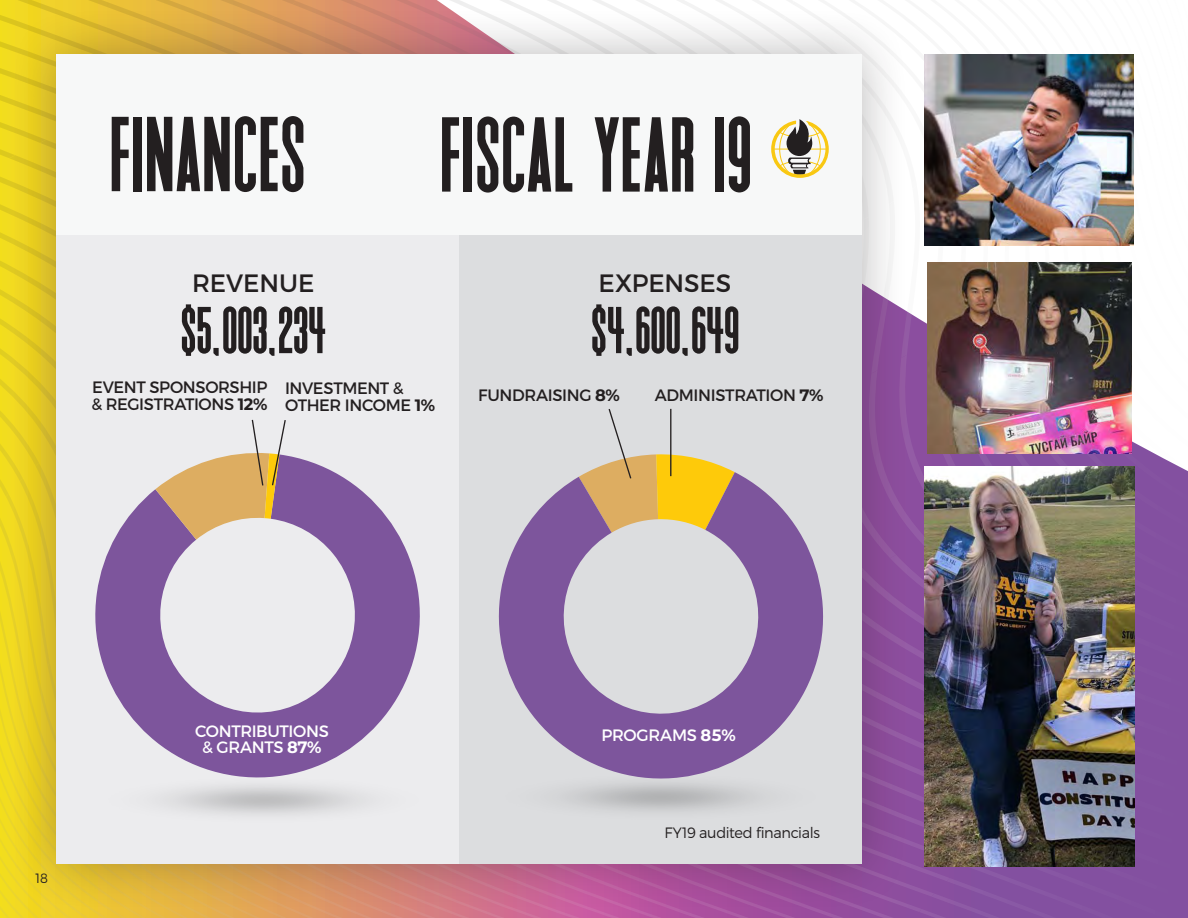
<style>
.page{position:relative;width:1188px;height:918px;background:#fff}
.page>*{position:absolute;margin:0;border:0;box-sizing:border-box;transform-origin:0 0}
.t1{font:106.05px "Forever Freedom Regular Font";letter-spacing:.025em;color:#231f20}
.t2{font:66px "Forever Freedom Regular Font";letter-spacing:.01em;color:#231f20}
.t3{font:25.05px "Montserrat";color:#231f20}
.t4{font:16.5px/16.5px "Montserrat";letter-spacing:-.02em;color:#231f20}
.t5{font:16.5px/16.5px "Montserrat";letter-spacing:-.02em;color:#fff;text-align:center}
.t6{font:300 15px "Montserrat";letter-spacing:-.025em;color:#231f20}
.t7{font:300 13.5px "Montserrat";color:#231f20;scale:.94 1}
.s1{font-weight:700}
</style>
<div class="page">
<img style="left:0;top:0;width:1188px;height:918px">
<p class="t1" style="left:111px;top:106px;width:195px">FINANCES</p>
<p class="t1" style="left:441px;top:107px;width:312px">FISCAL YEAR 19</p>
<p class="t3" style="left:192px;top:268px;width:124px">REVENUE</p>
<p class="t2" style="left:181px;top:300px;width:147px">$5,003,234</p>
<p class="t4" style="left:92px;top:379px;width:178px">EVENT SPONSORSHIP &amp; REGISTRATIONS <span class="s1">12%</span></p>
<p class="t4" style="left:285px;top:380px;width:151px">INVESTMENT &amp;<br>OTHER INCOME <span class="s1">1%</span></p>
<p class="t3" style="left:599px;top:268px;width:134px">EXPENSES</p>
<p class="t2" style="left:591px;top:300px;width:149px">$4,600,649</p>
<p class="t4" style="left:478px;top:387px;width:143px">FUNDRAISING <span class="s1">8%</span></p>
<p class="t4" style="left:655px;top:387px;width:170px">ADMINISTRATION <span class="s1">7%</span></p>
<p class="t7" style="left:35px;top:870px;width:15px">18</p>
<p class="t5" style="left:195px;top:723px;width:135px">CONTRIBUTIONS &amp; GRANTS <span class="s1">87%</span></p>
<p class="t5" style="left:601px;top:727px;width:136px">PROGRAMS <span class="s1">85%</span></p>
<p class="t6" style="left:664px;top:823px;width:157px">FY19 audited financials</p>
</div>
